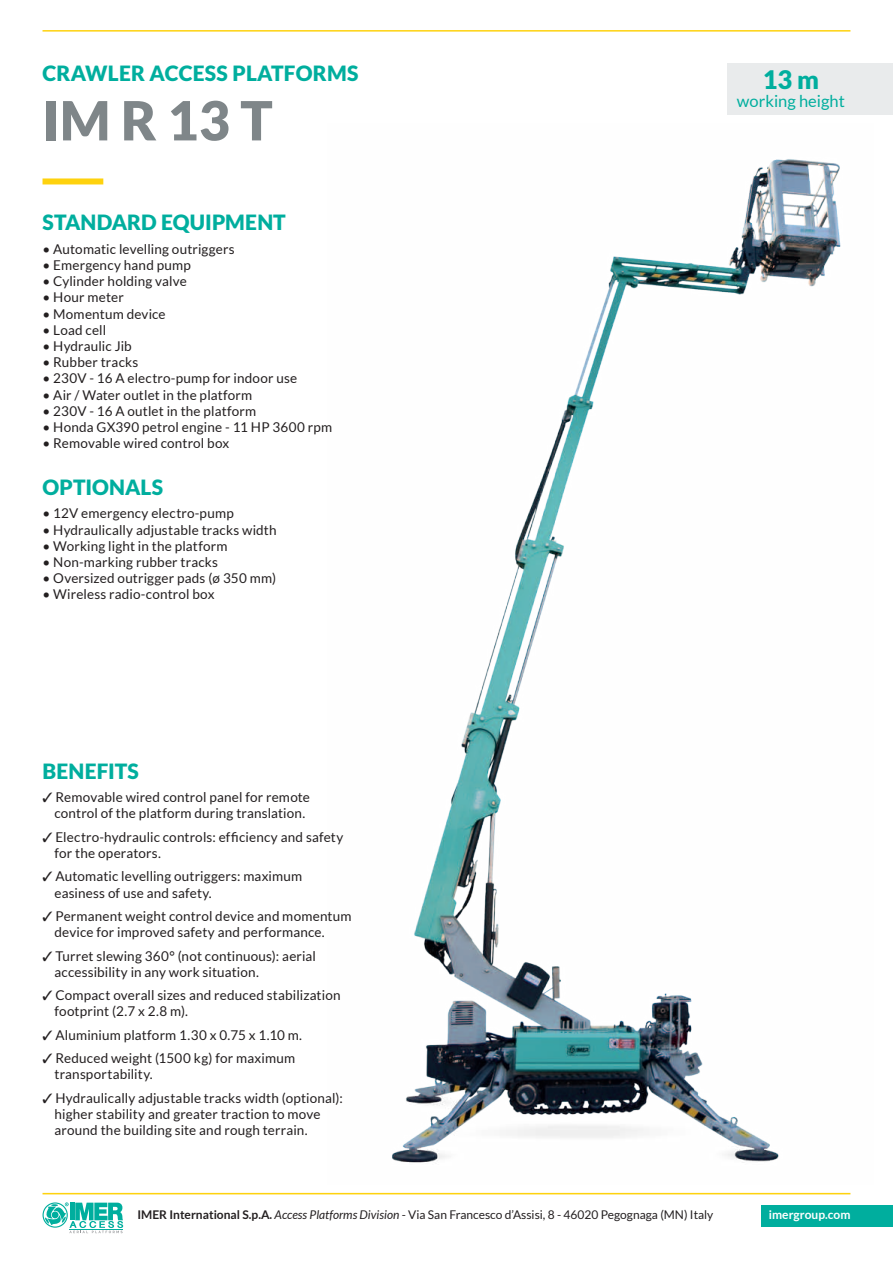
<style>
.page{position:relative;width:893px;height:1263px;background:#fff}
.page>*{position:absolute;margin:0;border:0;box-sizing:border-box;transform-origin:0 0}
.t1{font:900 54px "Lato";color:#7f8689}
.t2{font:900 25.5px "Lato";color:#00ae9e}
.t3{font:900 21px "Lato";letter-spacing:.01em;color:#00ae9e}
.t4{font:16.5px "Lato";color:#00ae9e}
.t5{font:13.5px/16.2px "Lato";letter-spacing:.01em;color:#231f20}
.t6{font:12px "Lato";color:#231f20}
.t7{font:700 12px "Lato";color:#fff}
.s1{font-weight:700}
.s2{font-style:italic}
</style>
<div class="page">
<div style="left:761px;top:1205px;width:132px;height:21px;background:#00ae9e"></div>
<hr style="left:43px;top:30px;width:807px;height:2px;background:#fed20e">
<hr style="left:43px;top:1193px;width:807px;height:1px;background:#fed20e">
<svg style="left:42px;top:1202px;width:81px;height:31px"></svg>
<div style="left:43px;top:178px;width:60px;height:6px;background:#fed20e"></div>
<img style="left:392px;top:159px;width:449px;height:1004px">
<div style="left:728px;top:64px;width:165px;height:51px;background:#e9ebec"></div>
<p class="t3" style="left:43px;top:61px;width:317px">CRAWLER ACCESS PLATFORMS</p>
<p class="t1" style="left:43px;top:89px;width:232px">IM R 13 T</p>
<p class="t3" style="left:43px;top:210px;width:245px">STANDARD EQUIPMENT</p>
<p class="t5" style="left:43px;top:241px;width:194px">• Automatic levelling outriggers</p>
<p class="t5" style="left:43px;top:257px;width:150px">• Emergency hand pump</p>
<p class="t5" style="left:43px;top:273px;width:146px">• Cylinder holding valve</p>
<p class="t5" style="left:43px;top:289px;width:83px">• Hour meter</p>
<p class="t5" style="left:43px;top:305px;width:125px">• Momentum device</p>
<p class="t5" style="left:43px;top:322px;width:65px">• Load cell</p>
<p class="t5" style="left:43px;top:338px;width:91px">• Hydraulic Jib</p>
<p class="t5" style="left:43px;top:354px;width:97px">• Rubber tracks</p>
<p class="t5" style="left:43px;top:370px;width:256px">• 230V - 16 A electro-pump for indoor use</p>
<p class="t5" style="left:43px;top:386px;width:211px">• Air / Water outlet in the platform</p>
<p class="t5" style="left:43px;top:403px;width:215px">• 230V - 16 A outlet in the platform</p>
<p class="t5" style="left:43px;top:419px;width:291px">• Honda GX390 petrol engine - 11 HP 3600 rpm</p>
<p class="t5" style="left:43px;top:435px;width:188px">• Removable wired control box</p>
<p class="t3" style="left:43px;top:475px;width:122px">OPTIONALS</p>
<p class="t5" style="left:43px;top:505px;width:193px">• 12V emergency electro-pump</p>
<p class="t5" style="left:43px;top:521px;width:236px">• Hydraulically adjustable tracks width</p>
<p class="t5" style="left:43px;top:538px;width:186px">• Working light in the platform</p>
<p class="t5" style="left:43px;top:554px;width:177px">• Non-marking rubber tracks</p>
<p class="t5" style="left:43px;top:570px;width:235px">• Oversized outrigger pads (ø 350 mm)</p>
<p class="t5" style="left:43px;top:586px;width:174px">• Wireless radio-control box</p>
<p class="t3" style="left:43px;top:759px;width:98px">BENEFITS</p>
<p class="t5" style="left:43px;top:789px;width:269px;text-align:center">✓ Removable wired control panel for remote control of the platform during translation.</p>
<p class="t5" style="left:55px;top:829px;width:290px;text-indent:-12px">✓ Electro-hydraulic controls: efficiency and safety for the operators.</p>
<p class="t5" style="left:55px;top:868px;width:249px;text-indent:-12px">✓ Automatic levelling outriggers: maximum easiness of use and safety.</p>
<p class="t5" style="left:55px;top:908px;width:298px;text-indent:-12px">✓ Permanent weight control device and momentum device for improved safety and performance.</p>
<p class="t5" style="left:55px;top:947px;width:263px;text-indent:-12px">✓ Turret slewing 360° (not continuous): aerial accessibility in any work situation.</p>
<p class="t5" style="left:55px;top:987px;width:288px;text-indent:-12px">✓ Compact overall sizes and reduced stabilization footprint (2.7 x 2.8 m).</p>
<p class="t5" style="left:43px;top:1027px;width:261px">✓ Aluminium platform 1.30 x 0.75 x 1.10 m.</p>
<p class="t5" style="left:55px;top:1050px;width:242px;text-indent:-12px">✓ Reduced weight (1500 kg) for maximum transportability.</p>
<p class="t5" style="left:55px;top:1090px;width:290px;text-indent:-12px">✓ Hydraulically adjustable tracks width (optional): higher stability and greater traction to move around the building site and rough terrain.</p>
<p class="t2" style="left:763px;top:65px;width:58px">13 m</p>
<p class="t4" style="left:737px;top:92px;width:109px">working height</p>
<p class="t6" style="left:137px;top:1208px;width:577px"><span class="s1">IMER International S.p.A.</span> <span class="s2">Access Platforms Division</span> - Via San Francesco d’Assisi, 8 - 46020 Pegognaga (MN) Italy</p>
<p class="t7" style="left:769px;top:1208px;width:83px">imergroup.com</p>
</div>
